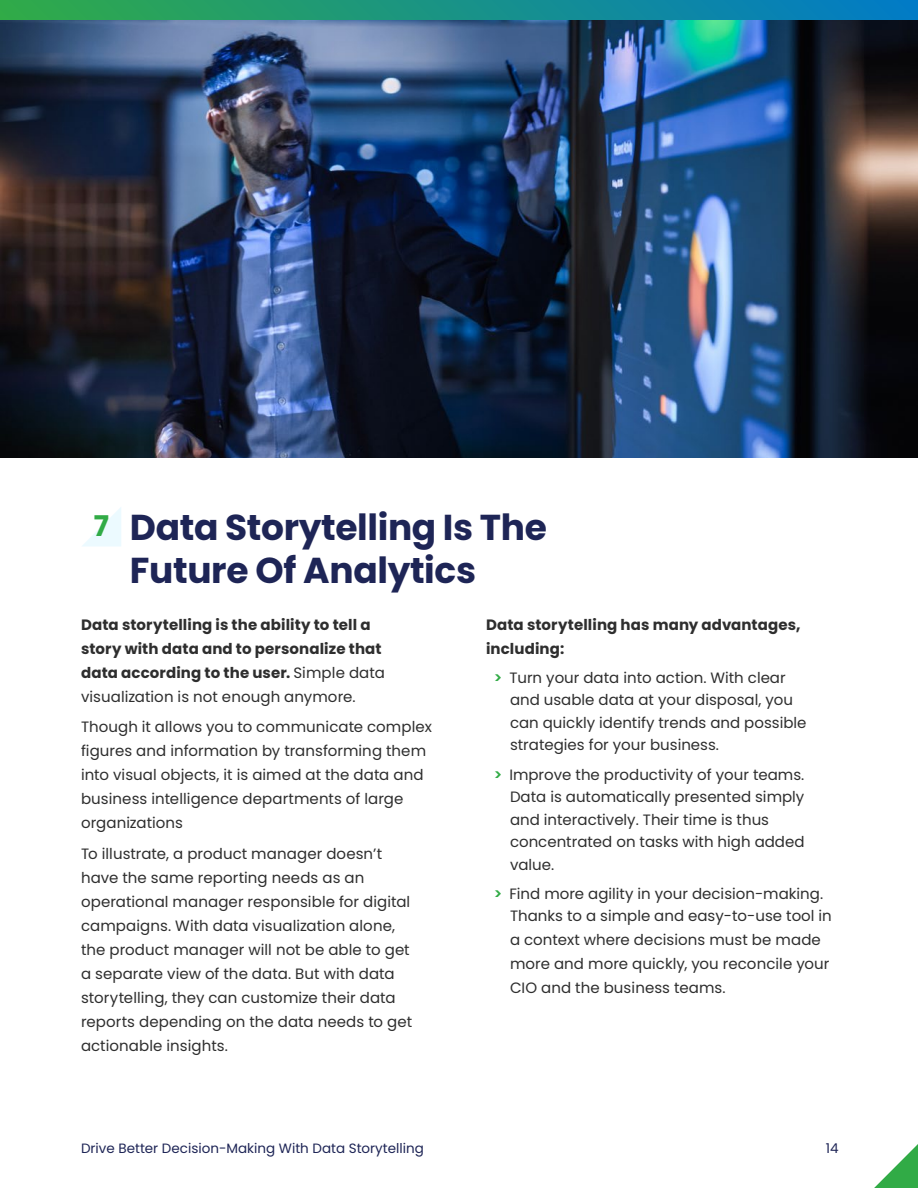
<style>
.page{position:relative;width:918px;height:1188px;background:#fff}
.page>*{position:absolute;margin:0;border:0;box-sizing:border-box;transform-origin:0 0}
.t1{font:700 36px/43.2px "Poppins";letter-spacing:-.01em;color:#1e2556}
.t2{font:15px/24px "Poppins";color:#2e2e2e}
.t3{font:700 15px/24px "Poppins";letter-spacing:.01em;color:#2e2e2e}
.t4{font:13.5px "Poppins";color:#1e2556}
.s1{font-size:28.5px;color:#31ab46}
.s2{font-weight:600;color:#31ab46}
.s3{font-weight:400}
</style>
<div class="page">
<svg style="left:874px;top:1144px;width:44px;height:44px"></svg>
<div style="left:0;top:0;width:918px;height:21px;background:linear-gradient(to right,#31ab47,#017bc7)"></div>
<svg style="left:82px;top:507px;width:39px;height:39px"></svg>
<img style="left:0;top:21px;width:918px;height:437px">
<h1 class="t1" style="left:130px;top:506px;width:418px;text-indent:-36px"><span class="s1">7</span> Data Storytelling Is The<br>Future Of Analytics</h1>
<p class="t3" style="left:486px;top:613px;width:316px">Data storytelling has many advantages, including:</p>
<p class="t2" style="left:510px;top:667px;width:298px;line-height:22.5px;text-indent:-16px"><span class="s2">&gt;</span> Turn your data into action. With clear and usable data at your disposal, you can quickly identify trends and possible strategies for your business.</p>
<p class="t2" style="left:510px;top:763px;width:296px;line-height:22.5px;text-indent:-16px"><span class="s2">&gt;</span> Improve the productivity of your teams.<br>Data is automatically presented simply and interactively. Their time is thus concentrated on tasks with high added value.</p>
<p class="t2" style="left:510px;top:883px;width:323px;line-height:22.5px;text-indent:-16px"><span class="s2">&gt;</span> Find more agility in your decision-making.<br>Thanks to a simple and easy-to-use tool in</p>
<p class="t2" style="left:510px;top:928px;width:321px">a context where decisions must be made more and more quickly, you reconcile your<br>CIO and the business teams.</p>
<p class="t3" style="left:81px;top:613px;width:305px">Data storytelling is the ability to tell a story with data and to personalize that data according to the user. <span class="s3">Simple data visualization is not enough anymore.</span></p>
<p class="t2" style="left:81px;top:715px;width:353px">Though it allows you to communicate complex figures and information by transforming them into visual objects, it is aimed at the data and business intelligence departments of large organizations</p>
<p class="t2" style="left:81px;top:842px;width:333px">To illustrate, a product manager doesn’t have the same reporting needs as an operational manager responsible for digital campaigns. With data visualization alone, the product manager will not be able to get a separate view of the data. But with data storytelling, they can customize their data reports depending on the data needs to get actionable insights.</p>
<p class="t4" style="left:81px;top:1141px;width:344px">Drive Better Decision-Making With Data Storytelling</p>
<p class="t4" style="left:826px;top:1141px;width:14px">14</p>
</div>
